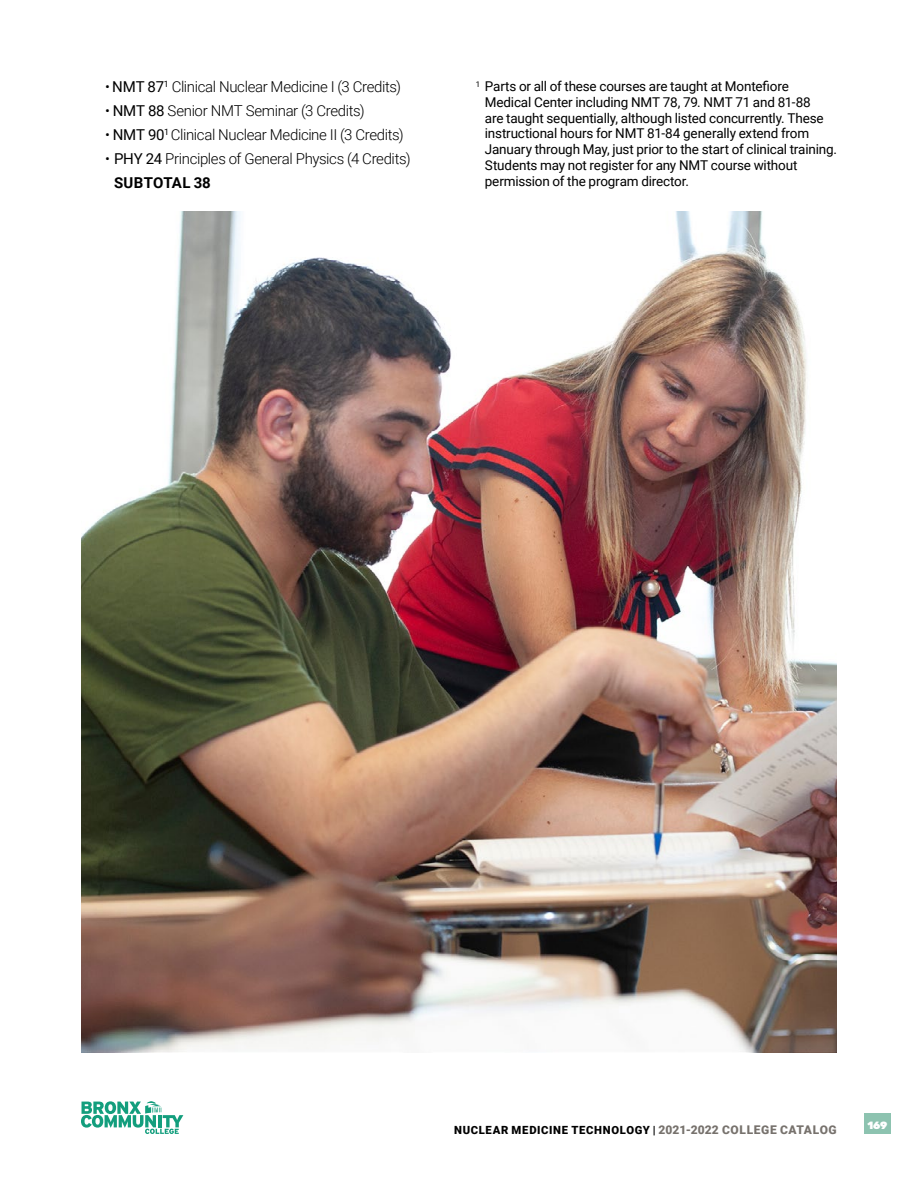
<style>
.page{position:relative;width:918px;height:1188px;background:#fff}
.page>*{position:absolute;margin:0;border:0;box-sizing:border-box;transform-origin:0 0}
.t1{font:300 15px/24px "Roboto";letter-spacing:-.025em;color:#000}
.t2{font:13.5px/15.8px "Roboto";letter-spacing:-.015em;color:#000}
.t3{font:900 11.25px "Roboto";letter-spacing:.06em;color:#000}
.t4{font:900 10.5px "Rubik";color:#fff}
.s1{font-weight:400}
.s2{font-weight:700}
.s3{font-size:12px;color:#77726d}
</style>
<div class="page">
<div style="left:864px;top:1114px;width:27px;height:20px;background:#8dc3b0"></div>
<svg style="left:81px;top:1101px;width:102px;height:33px"></svg>
<img style="left:81px;top:212px;width:756px;height:841px">
<p class="t1" style="left:105px;top:74px;width:298px">• <span class="s1">NMT 87</span><sup>1</sup> Clinical Nuclear Medicine I (3 Credits)</p>
<p class="t1" style="left:105px;top:98px;width:261px">• <span class="s1">NMT 88</span> Senior NMT Seminar (3 Credits)</p>
<p class="t1" style="left:105px;top:122px;width:300px">• <span class="s1">NMT 90</span><sup>1</sup> Clinical Nuclear Medicine II (3 Credits)</p>
<p class="t1" style="left:114px;top:146px;width:298px;text-indent:-9px">• <span class="s1">PHY 24</span> Principles of General Physics (4 Credits)<br><span class="s2">SUBTOTAL 38</span></p>
<p class="t2" style="left:485px;top:78px;width:354px;text-indent:-9px"><sup>1</sup> Parts or all of these courses are taught at Montefiore Medical Center including NMT 78, 79. NMT 71 and 81-88<br>are taught sequentially, although listed concurrently. These instructional hours for NMT 81-84 generally extend from January through May, just prior to the start of clinical training.<br>Students may not register for any NMT course without permission of the program director.</p>
<p class="t3" style="left:454px;top:1122px;width:384px">NUCLEAR MEDICINE TECHNOLOGY | <span class="s3">2021-2022 COLLEGE CATALOG</span></p>
<p class="t4" style="left:868px;top:1119px;width:21px">169</p>
</div>
